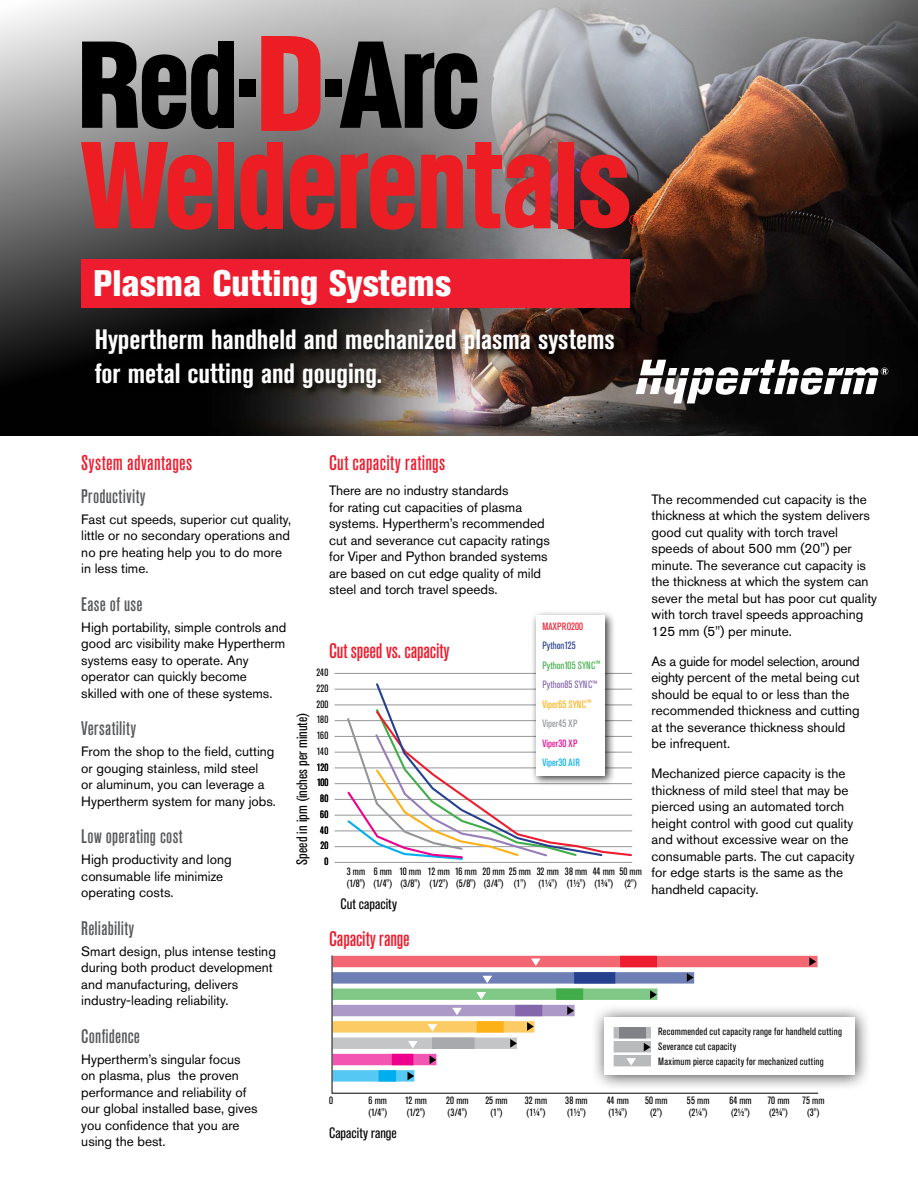
<style>
.page{position:relative;width:918px;height:1188px;background:#fff}
.page>*{position:absolute;margin:0;border:0;box-sizing:border-box;transform-origin:0 0}
.t1{font:800 condensed 36.6px "Akzidenz Grotesk Pro";color:#fff}
.t2{font:700 condensed 27.75px/34.5px "Akzidenz Grotesk Pro";color:#fff}
.t3{font:500 condensed 21px "Akzidenz Grotesk Pro";letter-spacing:.01em;color:#ed1c2e}
.t4{font:500 condensed 19.5px "Akzidenz Grotesk Pro";letter-spacing:.015em;color:#58595b}
.t5{font:condensed 15px "Akzidenz Grotesk Pro";color:#000}
.t6{font:13.5px/16.5px "Akzidenz Grotesk Pro";color:#000}
.t7{font:condensed 10.5px/12px "Akzidenz Grotesk Pro";letter-spacing:.02em;color:#000}
.t8{font:condensed 10.5px/19.5px "Akzidenz Grotesk Pro";color:#41ad49}
.t9{font:condensed 10.5px/15.8px "Akzidenz Grotesk Pro";color:#000;text-align:right}
.t10{font:condensed 10.5px "Akzidenz Grotesk Pro";color:#00aeef}
.t11{font:condensed 10.5px "Akzidenz Grotesk Pro";letter-spacing:.02em;color:#ed1c2e}
.t12{font:condensed 10.5px "Akzidenz Grotesk Pro";color:#ec008c}
.s1{color:#25408f}
.s2{font-size:9px}
.s3{color:#8466ac}
.s4{font-size:9px;color:#8466ac}
.s5{color:#fcb116}
.s6{font-size:9px;color:#fcb116}
.s7{color:#939598}
</style>
<div class="page">
<img style="left:0;top:0;width:918px;height:436px">
<div style="left:218px;top:42px;width:16px;height:86px;background:#000"></div>
<svg style="left:82px;top:42px;width:146px;height:89px;background:#3b3b3b"></svg>
<div style="left:239px;top:80px;width:17px;height:17px;background:#000"></div>
<div style="left:325px;top:80px;width:17px;height:17px;background:#000"></div>
<svg style="left:340px;top:42px;width:137px;height:87px;background:#424242"></svg>
<svg style="left:261px;top:36px;width:60px;height:95px;background:#db363c"></svg>
<div style="left:218px;top:142px;width:16px;height:86px;background:#ed1d24"></div>
<div style="left:267px;top:142px;width:16px;height:86px;background:#ed1d24"></div>
<svg style="left:240px;top:154px;width:37px;height:76px"></svg>
<div style="left:558px;top:142px;width:16px;height:86px;background:#ed1d24"></div>
<svg style="left:421px;top:155px;width:42px;height:73px;background:#d22c31"></svg>
<div style="left:468px;top:155px;width:34px;height:14px;background:#ed1d24"></div>
<svg style="left:475px;top:142px;width:76px;height:87px;background:#c94044"></svg>
<svg style="left:81px;top:142px;width:132px;height:88px;background:#bf393e"></svg>
<svg style="left:290px;top:155px;width:45px;height:75px;background:#c32a2f"></svg>
<svg style="left:341px;top:153px;width:74px;height:77px;background:#bb3135"></svg>
<svg style="left:580px;top:155px;width:61px;height:74px;background:#a0282c"></svg>
<div style="left:81px;top:260px;width:549px;height:48px;background:#ed1c2e"></div>
<div style="left:94px;top:329px;width:530px;height:68px;background:#000;opacity:.75"></div>
<svg style="left:636px;top:360px;width:252px;height:43px"></svg>
<hr style="left:335px;top:673px;width:297px;height:1px;background:#939598">
<hr style="left:335px;top:689px;width:297px;height:1px;background:#939598">
<hr style="left:335px;top:705px;width:297px;height:1px;background:#939598">
<hr style="left:335px;top:720px;width:297px;height:1px;background:#939598">
<hr style="left:335px;top:736px;width:297px;height:1px;background:#939598">
<hr style="left:335px;top:752px;width:297px;height:1px;background:#939598">
<hr style="left:335px;top:768px;width:297px;height:1px;background:#939598">
<hr style="left:335px;top:783px;width:297px;height:1px;background:#939598">
<hr style="left:335px;top:799px;width:297px;height:1px;background:#939598">
<hr style="left:335px;top:815px;width:297px;height:1px;background:#939598">
<hr style="left:335px;top:831px;width:297px;height:1px;background:#939598">
<hr style="left:335px;top:846px;width:297px;height:1px;background:#939598">
<hr style="left:335px;top:862px;width:297px;height:1px;background:#939598">
<svg style="left:345px;top:683px;width:288px;height:177px"></svg>
<div style="left:530px;top:610px;width:86px;height:177px;background:#000;opacity:.75"></div>
<div style="left:536px;top:616px;width:69px;height:160px;background:#fff"></div>
<div style="left:590px;top:1004px;width:281px;height:88px;background:#000;opacity:.75"></div>
<div style="left:605px;top:1018px;width:250px;height:57px;background:#fff"></div>
<svg style="left:331px;top:955px;width:488px;height:139px"></svg>
<div style="left:614px;top:1055px;width:37px;height:11px;background:#b8babc"></div>
<div style="left:614px;top:1027px;width:37px;height:11px;background:#b8babc"></div>
<div style="left:614px;top:1041px;width:37px;height:11px;background:#b8babc"></div>
<svg style="left:626px;top:1058px;width:10px;height:8px"></svg>
<svg style="left:644px;top:1043px;width:7px;height:9px"></svg>
<div style="left:619px;top:1027px;width:27px;height:11px;background:#808285"></div>
<div style="left:620px;top:956px;width:37px;height:11px;background:#ed1c2e"></div>
<h1 class="t1" style="left:93px;top:260px;width:359px">Plasma Cutting Systems</h1>
<h2 class="t2" style="left:95px;top:321px;width:522px">Hypertherm handheld and mechanized plasma systems for metal cutting and gouging.</h2>
<h3 class="t3" style="left:81px;top:449px;width:112px">System advantages</h3>
<h3 class="t4" style="left:81px;top:483px;width:66px">Productivity</h3>
<p class="t6" style="left:81px;top:511px;width:212px">Fast cut speeds, superior cut quality, little or no secondary operations and no pre heating help you to do more in less time.</p>
<h3 class="t4" style="left:81px;top:591px;width:63px">Ease of use</h3>
<p class="t6" style="left:81px;top:619px;width:207px">High portability, simple controls and good arc visibility make Hypertherm systems easy to operate. Any operator can quickly become<br>skilled with one of these systems.</p>
<h3 class="t4" style="left:81px;top:716px;width:56px">Versatility</h3>
<p class="t6" style="left:81px;top:743px;width:196px">From the shop to the field, cutting or gouging stainless, mild steel<br>or aluminum, you can leverage a<br>Hypertherm system for many jobs.</p>
<h3 class="t4" style="left:81px;top:824px;width:103px">Low operating cost</h3>
<p class="t6" style="left:81px;top:851px;width:152px">High productivity and long consumable life minimize operating costs.</p>
<h3 class="t4" style="left:81px;top:915px;width:54px">Reliability</h3>
<p class="t6" style="left:81px;top:943px;width:196px">Smart design, plus intense testing during both product development and manufacturing, delivers industry‑leading reliability.</p>
<h3 class="t4" style="left:81px;top:1023px;width:60px">Confidence</h3>
<p class="t6" style="left:81px;top:1051px;width:178px">Hypertherm’s singular focus on plasma, plus the proven performance and reliability of our global installed base, gives you confidence that you are using the best.</p>
<h3 class="t3" style="left:329px;top:449px;width:118px">Cut capacity ratings</h3>
<p class="t6" style="left:329px;top:482px;width:222px">There are no industry standards<br>for rating cut capacities of plasma systems. Hypertherm’s recommended cut and severance cut capacity ratings for Viper and Python branded systems are based on cut edge quality of mild steel and torch travel speeds.</p>
<p class="t6" style="left:652px;top:491px;width:227px">The recommended cut capacity is the thickness at which the system delivers good cut quality with torch travel speeds of about 500 mm (20") per minute. The severance cut capacity is the thickness at which the system can sever the metal but has poor cut quality with torch travel speeds approaching 125 mm (5") per minute.</p>
<p class="t6" style="left:652px;top:653px;width:210px">As a guide for model selection, around eighty percent of the metal being cut should be equal to or less than the recommended thickness and cutting at the severance thickness should be infrequent.</p>
<p class="t6" style="left:652px;top:765px;width:205px">Mechanized pierce capacity is the thickness of mild steel that may be pierced using an automated torch height control with good cut quality and without excessive wear on the consumable parts. The cut capacity for edge starts is the same as the handheld capacity.</p>
<p class="t11" style="left:542px;top:619px;width:42px">MAXPRO200</p>
<p class="t8" style="left:542px;top:635px;width:60px"><span class="s1">Python125<br></span>Python105 SYNC<span class="s2">™<br></span><span class="s3">Python85 SYNC</span><span class="s4">™<br></span><span class="s5">Viper65 SYNC</span><span class="s6">™<br></span><span class="s7">Viper45 XP</span></p>
<p class="t12" style="left:542px;top:736px;width:37px">Viper30 XP</p>
<p class="t10" style="left:542px;top:756px;width:39px">Viper30 AIR</p>
<h3 class="t3" style="left:329px;top:637px;width:122px">Cut speed vs. capacity</h3>
<p class="t7" style="left:316px;top:666px;width:14px">240</p>
<p class="t9" style="left:317px;top:680px;width:13px">220<br>200<br>180<br>160<br>140<br>120<br>100<br>80<br>60<br>40<br>20<br>0</p>
<p class="t5" style="left:292px;top:865px;width:154px;rotate:-90deg">Speed in ipm (inches per minute)</p>
<p class="t7" style="left:346px;top:865px;width:21px">3 mm (1/8")</p>
<p class="t7" style="left:373px;top:865px;width:21px">6 mm (1/4")</p>
<p class="t7" style="left:399px;top:865px;width:23px">10 mm (3/8")</p>
<p class="t7" style="left:428px;top:865px;width:23px">12 mm (1/2")</p>
<p class="t7" style="left:455px;top:865px;width:23px">16 mm (5/8")</p>
<p class="t7" style="left:483px;top:865px;width:50px">20 mm 25 mm (3/4")</p>
<p class="t7" style="left:513px;top:877px;width:14px">(1")</p>
<p class="t7" style="left:537px;top:865px;width:24px">32 mm (11/4")</p>
<p class="t7" style="left:565px;top:865px;width:24px">38 mm (11/2")</p>
<p class="t7" style="left:594px;top:877px;width:21px">(13/4")</p>
<p class="t7" style="left:624px;top:865px;width:19px;text-indent:-31px">44 mm 50 mm (2")</p>
<p class="t5" style="left:340px;top:894px;width:58px">Cut capacity</p>
<h3 class="t3" style="left:329px;top:925px;width:82px">Capacity range</h3>
<p class="t7" style="left:658px;top:1023px;width:185px;line-height:15px">Recommended cut capacity range for handheld cutting<br>Severance cut capacity<br>Maximum pierce capacity for mechanized cutting</p>
<p class="t7" style="left:329px;top:1094px;width:5px">0</p>
<p class="t7" style="left:368px;top:1094px;width:21px">6 mm (1/4")</p>
<p class="t7" style="left:405px;top:1094px;width:23px">12 mm (1/2")</p>
<p class="t7" style="left:446px;top:1094px;width:24px">20 mm (3/4")</p>
<p class="t7" style="left:485px;top:1094px;width:24px;text-align:center">25 mm (1")</p>
<p class="t7" style="left:525px;top:1094px;width:24px">32 mm (11/4")</p>
<p class="t7" style="left:565px;top:1094px;width:24px">38 mm (11/2")</p>
<p class="t7" style="left:607px;top:1094px;width:24px">44 mm (13/4")</p>
<p class="t7" style="left:645px;top:1094px;width:24px;text-align:center">50 mm (2")</p>
<p class="t7" style="left:687px;top:1094px;width:24px">55 mm (21/4")</p>
<p class="t7" style="left:729px;top:1094px;width:24px">64 mm (21/2")</p>
<p class="t7" style="left:767px;top:1094px;width:24px">70 mm (23/4")</p>
<p class="t7" style="left:802px;top:1094px;width:24px;text-align:center">75 mm (3")</p>
<p class="t5" style="left:329px;top:1123px;width:69px">Capacity range</p>
</div>
